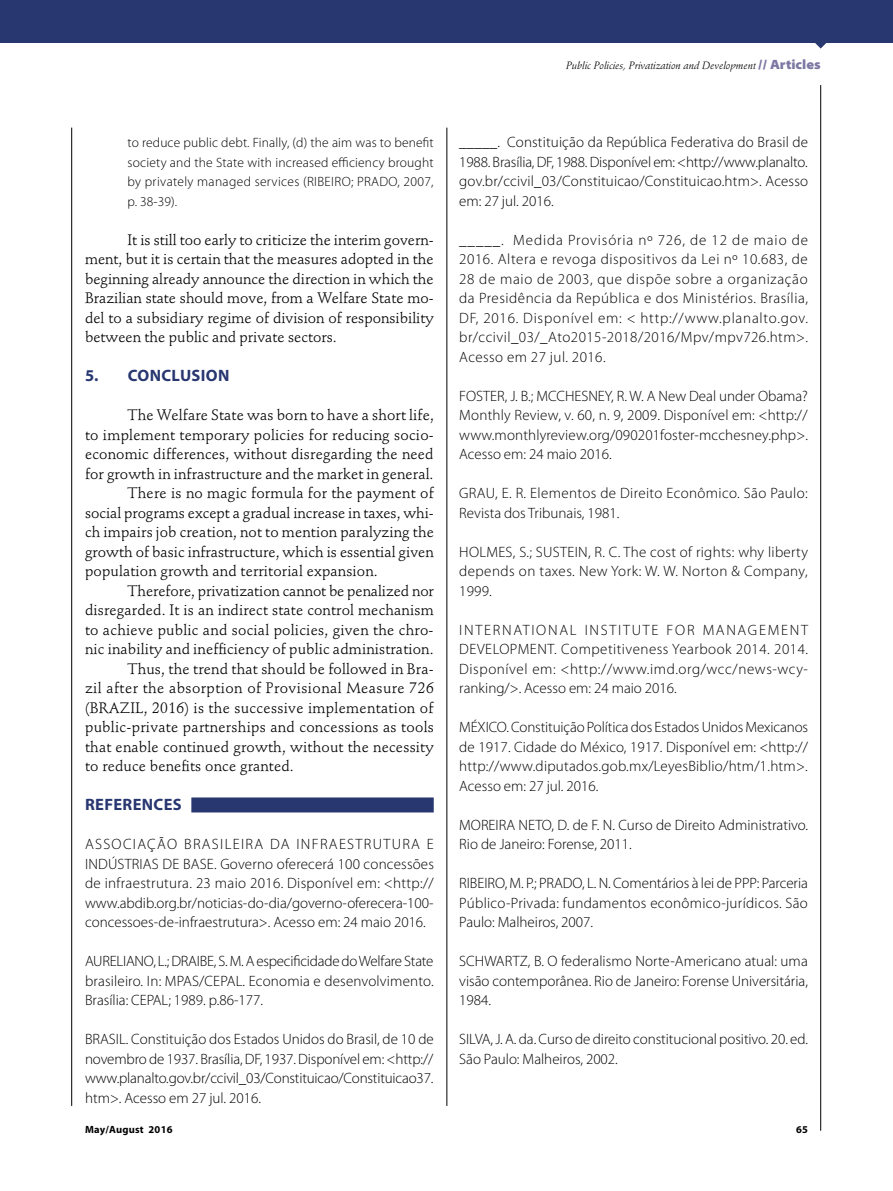
<style>
.page{position:relative;width:893px;height:1191px;background:#fff}
.page>*{position:absolute;margin:0;border:0;box-sizing:border-box;transform-origin:0 0}
.t1{font:700 16.5px "Myriad Pro";letter-spacing:.02em;color:#293771}
.t2{font:300 15px/19.5px "Myriad Pro";color:#000;text-align:justify}
.t3{font:15px/19.5px "Stempel Schneidler Std";letter-spacing:.01em;color:#000;text-align:justify}
.t4{font:300 15px/19.5px "Myriad Pro";letter-spacing:.025em;color:#000}
.t5{font:15px "Stempel Schneidler Std";letter-spacing:.03em;color:#000}
.t6{font:300 13.5px/19.5px "Myriad Pro";letter-spacing:.025em;color:#000;text-align:justify}
.t7{font:italic 10.5px "Stempel Schneidler Std";color:#000}
.t8{font:700 10.5px "Myriad Pro";letter-spacing:.02em;color:#000}
.s1{font-family:"Myriad Pro";font-weight:900;font-style:normal;font-stretch:semi-expanded;font-size:13.5px;color:#7b77a2}
</style>
<div class="page">
<svg style="left:815px;top:43px;width:11px;height:6px"></svg>
<div style="left:0;top:0;width:893px;height:43px;background:#293771"></div>
<hr style="left:820px;top:85px;width:1px;height:1045px;background:#000">
<hr style="left:71px;top:128px;width:1px;height:978px;background:#000">
<hr style="left:446px;top:128px;width:1px;height:978px;background:#000">
<div style="left:191px;top:797px;width:243px;height:15px;background:#293771"></div>
<p class="t7" style="left:566px;top:59px;width:256px">Public Policies, Privatization and Development <span class="s1">// Articles</span></p>
<p class="t6" style="left:128px;top:133px;width:308px">to reduce public debt. Finally, (d) the aim was to benefit society and the State with increased efficiency brought by privately managed services (RIBEIRO; PRADO, 2007, p. 38-39).</p>
<p class="t3" style="left:85px;top:230px;width:350px;text-indent:43px">It is still too early to criticize the interim govern&shy;ment, but it is certain that the measures adopted in the beginning already announce the direction in which the Brazilian state should move, from a Welfare State mo&shy;del to a subsidiary regime of division of responsibility between the public and private sectors.</p>
<p class="t1" style="left:85px;top:366px;width:146px">5. CONCLUSION</p>
<p class="t3" style="left:128px;top:405px;width:308px">The Welfare State was born to have a short life,</p>
<p class="t3" style="left:85px;top:425px;width:350px">to implement temporary policies for reducing socio-</p>
<p class="t3" style="left:85px;top:444px;width:350px">economic differences, without disregarding the need</p>
<p class="t3" style="left:85px;top:464px;width:350px">for growth in infrastructure and the market in general.</p>
<p class="t3" style="left:128px;top:483px;width:308px">There is no magic formula for the payment of</p>
<p class="t3" style="left:85px;top:503px;width:350px">social programs except a gradual increase in taxes, whi-</p>
<p class="t3" style="left:85px;top:522px;width:350px">ch impairs job creation, not to mention paralyzing the</p>
<p class="t3" style="left:85px;top:542px;width:350px">growth of basic infrastructure, which is essential given</p>
<p class="t3" style="left:85px;top:561px;width:294px">population growth and territorial expansion.</p>
<p class="t3" style="left:128px;top:581px;width:308px">Therefore, privatization cannot be penalized nor</p>
<p class="t3" style="left:85px;top:600px;width:350px">disregarded. It is an indirect state control mechanism</p>
<p class="t3" style="left:85px;top:620px;width:350px">to achieve public and social policies, given the chro-</p>
<p class="t3" style="left:85px;top:639px;width:350px">nic inability and inefficiency of public administration.</p>
<p class="t3" style="left:128px;top:659px;width:308px">Thus, the trend that should be followed in Bra-</p>
<p class="t5" style="left:85px;top:679px;width:350px">zil after the absorption of Provisional Measure 726</p>
<p class="t3" style="left:85px;top:698px;width:350px">(BRAZIL, 2016) is the successive implementation of</p>
<p class="t3" style="left:85px;top:717px;width:350px">public-private partnerships and concessions as tools</p>
<p class="t3" style="left:85px;top:737px;width:350px">that enable continued growth, without the necessity</p>
<p class="t3" style="left:85px;top:756px;width:210px">to reduce benefits once granted.</p>
<p class="t1" style="left:85px;top:795px;width:98px">REFERENCES</p>
<p class="t2" style="left:85px;top:835px;width:350px">ASSOCIAÇÃO BRASILEIRA DA INFRAESTRUTURA E INDÚSTRIAS DE BASE. Governo oferecerá 100 concessões de infraestrutura. 23 maio 2016. Disponível em: &lt;http:// www.abdib.org.br/noticias-do-dia/governo-oferecera-100- concessoes-de-infraestrutura&gt;. Acesso em: 24 maio 2016.</p>
<p class="t2" style="left:85px;top:952px;width:350px">AURELIANO, L.; DRAIBE, S. M. A especificidade do Welfare State brasileiro. In: MPAS/CEPAL. Economia e desenvolvimento.<br>Brasília: CEPAL; 1989. p.86-177.</p>
<p class="t2" style="left:85px;top:1030px;width:350px">BRASIL. Constituição dos Estados Unidos do Brasil, de 10 de novembro de 1937. Brasília, DF, 1937. Disponível em: &lt;http:// www.planalto.gov.br/ccivil_03/Constituicao/Constituicao37. htm&gt;. Acesso em 27 jul. 2016.</p>
<p class="t2" style="left:459px;top:133px;width:350px">_____. Constituição da República Federativa do Brasil de 1988. Brasília, DF, 1988. Disponível em: &lt;http://www.planalto. gov.br/ccivil_03/Constituicao/Constituicao.htm&gt;. Acesso em: 27 jul. 2016.</p>
<p class="t2" style="left:459px;top:230px;width:350px">_____. Medida Provisória nº 726, de 12 de maio de 2016. Altera e revoga dispositivos da Lei nº 10.683, de 28 de maio de 2003, que dispõe sobre a organização da Presidência da República e dos Ministérios. Brasília, DF, 2016. Disponível em: &lt; http://www.planalto.gov. br/ccivil_03/_Ato2015-2018/2016/Mpv/mpv726.htm&gt;.<br>Acesso em 27 jul. 2016.</p>
<p class="t2" style="left:459px;top:386px;width:350px">FOSTER, J. B.; MCCHESNEY, R. W. A New Deal under Obama?<br>Monthly Review, v. 60, n. 9, 2009. Disponível em: &lt;http:// www.monthlyreview.org/090201foster-mcchesney.php&gt;.<br>Acesso em: 24 maio 2016.</p>
<p class="t4" style="left:459px;top:484px;width:350px">GRAU, E. R. Elementos de Direito Econômico. São Paulo:<br>Revista dos Tribunais, 1981.</p>
<p class="t2" style="left:459px;top:542px;width:350px">HOLMES, S.; SUSTEIN, R. C. The cost of rights: why liberty depends on taxes. New York: W. W. Norton &amp; Company, 1999.</p>
<p class="t2" style="left:459px;top:620px;width:350px">INTERNATIONAL INSTITUTE FOR MANAGEMENT DEVELOPMENT. Competitiveness Yearbook 2014. 2014.<br>Disponível em: &lt;http://www.imd.org/wcc/news-wcy&shy;ranking/&gt;. Acesso em: 24 maio 2016.</p>
<p class="t2" style="left:459px;top:718px;width:350px">MÉXICO. Constituição Política dos Estados Unidos Mexicanos de 1917. Cidade do México, 1917. Disponível em: &lt;http:// http://www.diputados.gob.mx/LeyesBiblio/htm/1.htm&gt;.<br>Acesso em: 27 jul. 2016.</p>
<p class="t2" style="left:459px;top:815px;width:350px">MOREIRA NETO, D. de F. N. Curso de Direito Administrativo.<br>Rio de Janeiro: Forense, 2011.</p>
<p class="t2" style="left:459px;top:874px;width:350px">RIBEIRO, M. P.; PRADO, L. N. Comentários à lei de PPP: Parceria Público-Privada: fundamentos econômico-jurídicos. São Paulo: Malheiros, 2007.</p>
<p class="t2" style="left:459px;top:952px;width:350px">SCHWARTZ, B. O federalismo Norte-Americano atual: uma visão contemporânea. Rio de Janeiro: Forense Universitária, 1984.</p>
<p class="t2" style="left:459px;top:1030px;width:350px">SILVA, J. A. da. Curso de direito constitucional positivo. 20. ed.<br>São Paulo: Malheiros, 2002.</p>
<p class="t8" style="left:85px;top:1123px;width:89px">May/August 2016</p>
<p class="t8" style="left:796px;top:1123px;width:13px">65</p>
</div>
